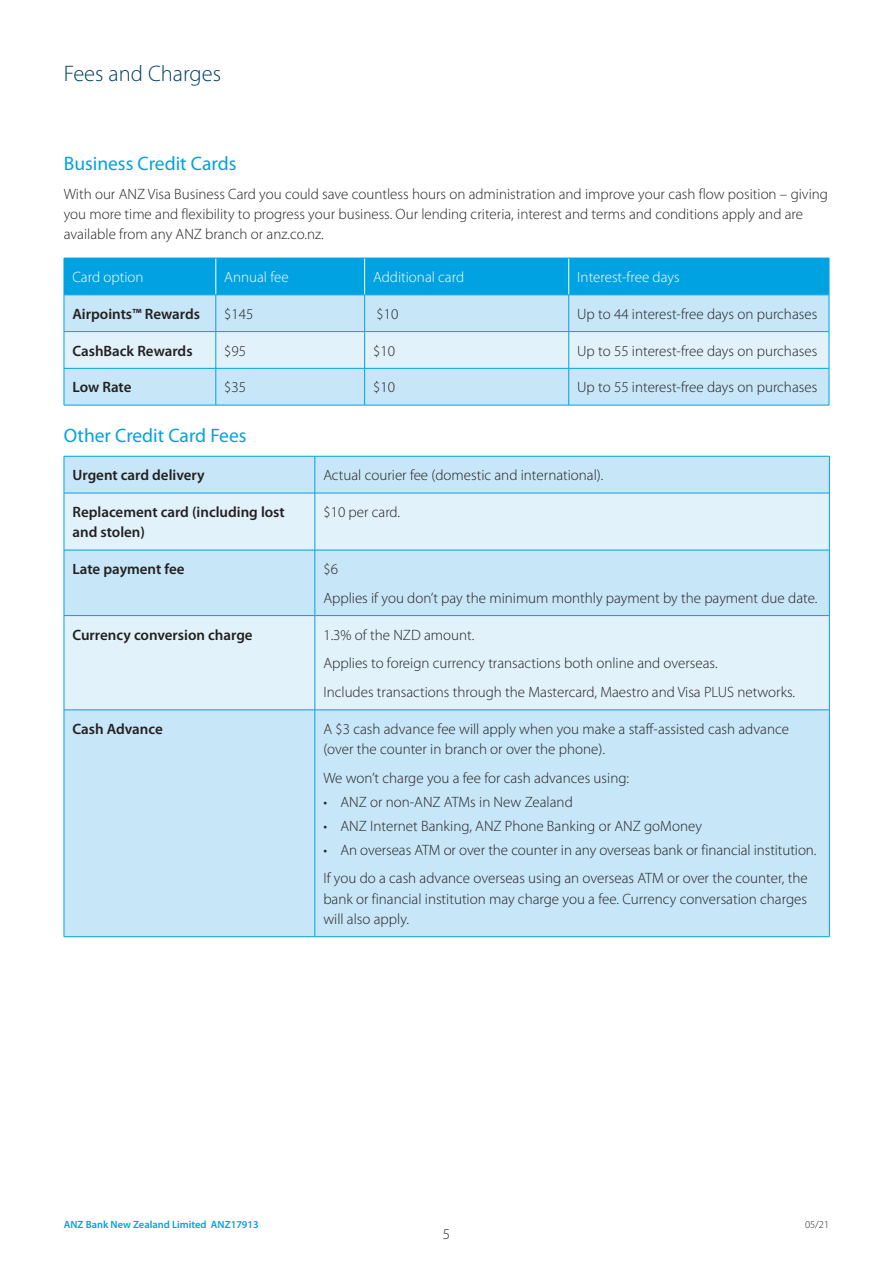
<style>
.page{position:relative;width:893px;height:1263px;background:#fff}
.page>*{position:absolute;margin:0;border:0;box-sizing:border-box;transform-origin:0 0}
.t1{font:300 22.5px "Myriad Pro";color:#003f61}
.Heading_2{font:19.5px "Myriad Pro";color:#00a2e1}
.Body_Copy{font:300 15px/20.2px "Myriad Pro";color:#231f20}
.Body_copy_table{font:300 15px/20.2px "Myriad Pro";color:#231f20;text-align:justify}
.Body_Copy-2{font:600 15px/20.2px "Myriad Pro";color:#231f20}
.Body_Copy-3{font:300 15px "Myriad Pro";color:#fff}
.t2{font:600 10.5px "Myriad Pro";color:#00a2e1}
.t3{font:300 10.5px "Myriad Pro";color:#231f20}
</style>
<div class="page">
<div style="left:65px;top:259px;width:764px;height:36px;background:#00a2e1"></div>
<div style="left:65px;top:296px;width:764px;height:109px;background:#c7e6f7"></div>
<div style="left:65px;top:332px;width:764px;height:36px;background:#e1f2fa"></div>
<hr style="left:216px;top:258px;width:1px;height:37px;background:#fff">
<hr style="left:364px;top:258px;width:1px;height:37px;background:#fff">
<hr style="left:568px;top:258px;width:1px;height:37px;background:#fff">
<hr style="left:64px;top:258px;width:1px;height:37px;background:#00a2e1">
<hr style="left:64px;top:258px;width:152px;height:1px;background:#00a2e1">
<hr style="left:216px;top:258px;width:149px;height:1px;background:#00a2e1">
<hr style="left:365px;top:258px;width:204px;height:1px;background:#00a2e1">
<hr style="left:569px;top:258px;width:260px;height:1px;background:#00a2e1">
<hr style="left:829px;top:258px;width:1px;height:37px;background:#00a2e1">
<hr style="left:64px;top:295px;width:1px;height:36px;background:#00a2e1">
<hr style="left:64px;top:295px;width:152px;height:1px;background:#00a2e1">
<hr style="left:216px;top:295px;width:1px;height:36px;background:#00a2e1">
<hr style="left:216px;top:295px;width:149px;height:1px;background:#00a2e1">
<hr style="left:365px;top:295px;width:204px;height:1px;background:#00a2e1">
<hr style="left:569px;top:295px;width:260px;height:1px;background:#00a2e1">
<hr style="left:364px;top:295px;width:1px;height:36px;background:#00a2e1">
<hr style="left:568px;top:295px;width:1px;height:36px;background:#00a2e1">
<hr style="left:829px;top:295px;width:1px;height:36px;background:#00a2e1">
<hr style="left:64px;top:332px;width:1px;height:36px;background:#00a2e1">
<hr style="left:64px;top:331px;width:152px;height:1px;background:#00a2e1">
<hr style="left:216px;top:332px;width:1px;height:36px;background:#00a2e1">
<hr style="left:216px;top:331px;width:149px;height:1px;background:#00a2e1">
<hr style="left:365px;top:331px;width:204px;height:1px;background:#00a2e1">
<hr style="left:569px;top:331px;width:260px;height:1px;background:#00a2e1">
<hr style="left:364px;top:332px;width:1px;height:36px;background:#00a2e1">
<hr style="left:568px;top:332px;width:1px;height:36px;background:#00a2e1">
<hr style="left:829px;top:332px;width:1px;height:36px;background:#00a2e1">
<hr style="left:64px;top:368px;width:1px;height:37px;background:#00a2e1">
<hr style="left:64px;top:368px;width:152px;height:1px;background:#00a2e1">
<hr style="left:64px;top:405px;width:152px;height:1px;background:#00a2e1">
<hr style="left:216px;top:368px;width:1px;height:37px;background:#00a2e1">
<hr style="left:216px;top:368px;width:149px;height:1px;background:#00a2e1">
<hr style="left:365px;top:368px;width:204px;height:1px;background:#00a2e1">
<hr style="left:569px;top:368px;width:260px;height:1px;background:#00a2e1">
<hr style="left:364px;top:368px;width:1px;height:37px;background:#00a2e1">
<hr style="left:568px;top:368px;width:1px;height:37px;background:#00a2e1">
<hr style="left:829px;top:368px;width:1px;height:37px;background:#00a2e1">
<hr style="left:216px;top:405px;width:149px;height:1px;background:#00a2e1">
<hr style="left:365px;top:405px;width:204px;height:1px;background:#00a2e1">
<hr style="left:569px;top:405px;width:260px;height:1px;background:#00a2e1">
<div style="left:65px;top:457px;width:764px;height:479px;background:#c7e6f7"></div>
<svg style="left:65px;top:494px;width:764px;height:216px;background:#d7edf8"></svg>
<hr style="left:64px;top:456px;width:1px;height:37px;background:#00a2e1">
<hr style="left:64px;top:456px;width:251px;height:1px;background:#00a2e1">
<hr style="left:315px;top:456px;width:1px;height:37px;background:#00a2e1">
<hr style="left:315px;top:456px;width:515px;height:1px;background:#00a2e1">
<hr style="left:829px;top:456px;width:1px;height:37px;background:#00a2e1">
<hr style="left:64px;top:493px;width:1px;height:57px;background:#00a2e1">
<hr style="left:64px;top:493px;width:251px;height:1px;background:#00a2e1">
<hr style="left:315px;top:493px;width:1px;height:57px;background:#00a2e1">
<hr style="left:315px;top:493px;width:515px;height:1px;background:#00a2e1">
<hr style="left:829px;top:493px;width:1px;height:57px;background:#00a2e1">
<hr style="left:64px;top:550px;width:1px;height:65px;background:#00a2e1">
<hr style="left:64px;top:550px;width:251px;height:1px;background:#00a2e1">
<hr style="left:315px;top:550px;width:1px;height:65px;background:#00a2e1">
<hr style="left:315px;top:550px;width:515px;height:1px;background:#00a2e1">
<hr style="left:829px;top:550px;width:1px;height:65px;background:#00a2e1">
<hr style="left:64px;top:616px;width:1px;height:94px;background:#00a2e1">
<hr style="left:64px;top:615px;width:251px;height:1px;background:#00a2e1">
<hr style="left:315px;top:616px;width:1px;height:94px;background:#00a2e1">
<hr style="left:315px;top:615px;width:515px;height:1px;background:#00a2e1">
<hr style="left:829px;top:616px;width:1px;height:94px;background:#00a2e1">
<hr style="left:64px;top:710px;width:1px;height:226px;background:#00a2e1">
<hr style="left:64px;top:710px;width:251px;height:1px;background:#00a2e1">
<hr style="left:64px;top:936px;width:251px;height:1px;background:#00a2e1">
<hr style="left:315px;top:710px;width:1px;height:226px;background:#00a2e1">
<hr style="left:315px;top:710px;width:515px;height:1px;background:#00a2e1">
<hr style="left:829px;top:710px;width:1px;height:226px;background:#00a2e1">
<hr style="left:315px;top:936px;width:515px;height:1px;background:#00a2e1">
<h1 class="t1" style="left:64px;top:60px;width:159px">Fees and Charges</h1>
<p class="Heading_2" style="left:64px;top:151px;width:174px">Business Credit Cards</p>
<p class="Body_Copy" style="left:64px;top:183px;width:766px">With our ANZ Visa Business Card you could save countless hours on administration and improve your cash flow position – giving you more time and flexibility to progress your business. Our lending criteria, interest and terms and conditions apply and are available from any ANZ branch or anz.co.nz.</p>
<p class="Body_Copy-3" style="left:72px;top:268px;width:73px">Card option</p>
<p class="Body_Copy-3" style="left:224px;top:268px;width:66px">Annual fee</p>
<p class="Body_Copy-3" style="left:373px;top:268px;width:93px">Additional card</p>
<p class="Body_Copy-3" style="left:577px;top:268px;width:104px">Interest-free days</p>
<p class="Body_Copy-2" style="left:72px;top:303px;width:129px">Airpoints™ Rewards</p>
<p class="Body_Copy" style="left:224px;top:304px;width:31px">$145</p>
<p class="Body_Copy" style="left:376px;top:304px;width:23px">$10</p>
<p class="Body_Copy" style="left:577px;top:304px;width:241px">Up to 44 interest-free days on purchases</p>
<p class="Body_Copy-2" style="left:72px;top:340px;width:122px">CashBack Rewards</p>
<p class="Body_Copy" style="left:224px;top:340px;width:23px">$95</p>
<p class="Body_Copy" style="left:373px;top:340px;width:23px">$10</p>
<p class="Body_Copy" style="left:577px;top:340px;width:241px">Up to 55 interest-free days on purchases</p>
<p class="Body_Copy-2" style="left:72px;top:377px;width:61px">Low Rate</p>
<p class="Body_Copy" style="left:224px;top:377px;width:23px">$35</p>
<p class="Body_Copy" style="left:373px;top:377px;width:23px">$10</p>
<p class="Body_Copy" style="left:577px;top:377px;width:241px">Up to 55 interest-free days on purchases</p>
<p class="Heading_2" style="left:64px;top:423px;width:184px">Other Credit Card Fees</p>
<p class="Body_Copy-2" style="left:72px;top:465px;width:134px">Urgent card delivery</p>
<p class="Body_Copy" style="left:323px;top:465px;width:282px">Actual courier fee (domestic and international).</p>
<p class="Body_Copy-2" style="left:72px;top:501px;width:214px">Replacement card (including lost and stolen)</p>
<p class="Body_Copy" style="left:323px;top:502px;width:78px">$10 per card.</p>
<p class="Body_Copy-2" style="left:72px;top:558px;width:114px">Late payment fee</p>
<p class="Body_Copy" style="left:323px;top:559px;width:16px">$6</p>
<p class="Body_Copy" style="left:323px;top:587px;width:496px">Applies if you don’t pay the minimum monthly payment by the payment due date.</p>
<p class="Body_Copy-2" style="left:72px;top:624px;width:182px">Currency conversion charge</p>
<p class="Body_Copy" style="left:323px;top:624px;width:152px">1.3% of the NZD amount.</p>
<p class="Body_Copy" style="left:323px;top:653px;width:396px">Applies to foreign currency transactions both online and overseas.</p>
<p class="Body_Copy" style="left:323px;top:682px;width:473px">Includes transactions through the Mastercard, Maestro and Visa PLUS networks.</p>
<p class="Body_Copy-2" style="left:72px;top:718px;width:92px">Cash Advance</p>
<p class="Body_Copy" style="left:323px;top:719px;width:467px">A $3 cash advance fee will apply when you make a staff-assisted cash advance (over the counter in branch or over the phone).</p>
<p class="Body_Copy" style="left:323px;top:768px;width:307px">We won’t charge you a fee for cash advances using:</p>
<p class="Body_Copy" style="left:323px;top:792px;width:251px">• ANZ or non-ANZ ATMs in New Zealand</p>
<p class="Body_Copy" style="left:323px;top:816px;width:380px">• ANZ Internet Banking, ANZ Phone Banking or ANZ goMoney</p>
<p class="Body_Copy" style="left:323px;top:839px;width:495px">• An overseas ATM or over the counter in any overseas bank or financial institution.</p>
<p class="Body_copy_table" style="left:323px;top:868px;width:486px">If you do a cash advance overseas using an overseas ATM or over the counter, the bank or financial institution may charge you a fee. Currency conversation charges will also apply.</p>
<p class="t2" style="left:64px;top:1218px;width:197px">ANZ Bank New Zealand Limited ANZ17913</p>
<p class="t3" style="left:805px;top:1218px;width:26px">05/21</p>
<p class="Body_Copy" style="left:443px;top:1223px;width:9px">5</p>
</div>
